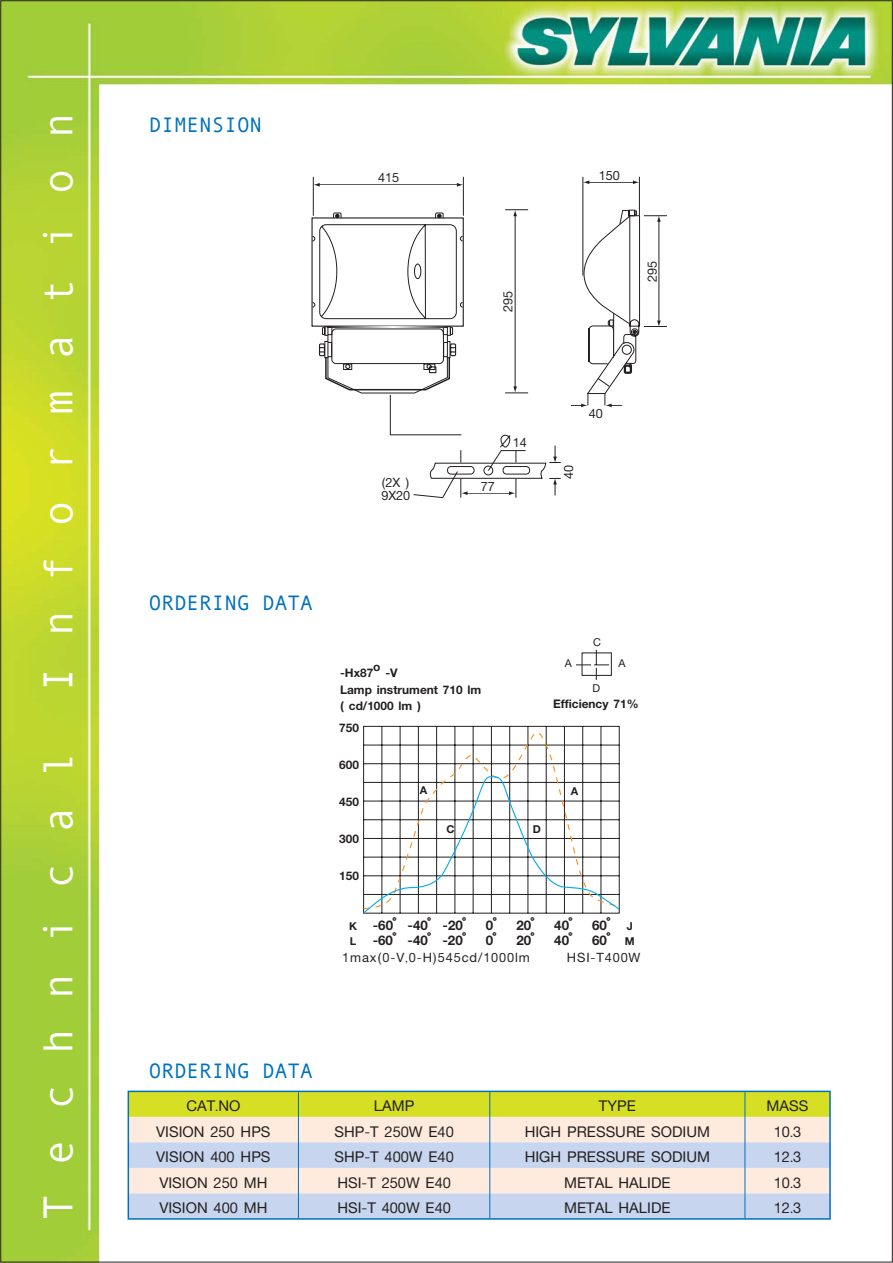
<style>
.page{position:relative;width:893px;height:1263px;background:#fff}
.page>*{position:absolute;margin:0;border:0;box-sizing:border-box;transform-origin:0 0}
.t1{font:42px "Andale Mono";color:#fff}
.t2{font:22.5px "PSL Text";color:#231f20}
.t3{font:21px "Andale Mono";color:#0071bc}
.t4{font:700 20.25px/15px "PSL Text";letter-spacing:.15em;color:#231f20}
.t5{font:19.5px "PSL Text";letter-spacing:.045em;color:#231f20}
.t6{font:700 18px/37.2px "PSL Text";color:#231f20;text-align:justify}
.t7{font:700 16.5px/15px "PSL Text";color:#231f20}
.t8{font:16.5px "PSL Text";color:#231f20}
</style>
<div class="page">
<img style="left:0;top:0;width:893px;height:1263px">
<hr style="left:745px;top:1091px;width:86px;height:1px;background:#0071bc">
<hr style="left:829px;top:1092px;width:2px;height:25px;background:#0071bc">
<hr style="left:829px;top:1117px;width:2px;height:25px;background:#0071bc">
<hr style="left:829px;top:1142px;width:2px;height:26px;background:#0071bc">
<hr style="left:829px;top:1168px;width:2px;height:25px;background:#0071bc">
<hr style="left:829px;top:1193px;width:2px;height:25px;background:#0071bc">
<hr style="left:745px;top:1218px;width:86px;height:2px;background:#0071bc">
<hr style="left:128px;top:1218px;width:362px;height:2px;background:#0071bc">
<hr style="left:490px;top:1218px;width:255px;height:2px;background:#0071bc">
<svg style="left:128px;top:1091px;width:702px;height:127px;background:#dcdebf"></svg>
<svg style="left:363px;top:726px;width:257px;height:6px"></svg>
<svg style="left:362px;top:732px;width:258px;height:42px"></svg>
<svg style="left:362px;top:774px;width:259px;height:140px"></svg>
<div style="left:582px;top:653px;width:30px;height:23px;border:1px solid #231f20"></div>
<svg style="left:576px;top:650px;width:34px;height:30px"></svg>
<svg style="left:310px;top:175px;width:357px;height:326px"></svg>
<h1 class="t1" style="left:34px;top:692px;width:580px;rotate:-90deg">I n f o r m a t i o n</h1>
<h1 class="t1" style="left:34px;top:1220px;width:470px;rotate:-90deg">T e c h n i c a l</h1>
<p class="t3" style="left:149px;top:113px;width:115px">DIMENSION</p>
<p class="t5" style="left:378px;top:164px;width:23px">415</p>
<p class="t5" style="left:599px;top:162px;width:23px">150</p>
<p class="t5" style="left:494px;top:312px;width:23px;rotate:-90deg">295</p>
<p class="t5" style="left:639px;top:282px;width:23px;rotate:-90deg">295</p>
<p class="t5" style="left:381px;top:469px;width:30px">(2X )</p>
<p class="t5" style="left:381px;top:482px;width:30px">9X20</p>
<p class="t5" style="left:481px;top:473px;width:16px">77</p>
<p class="t5" style="left:513px;top:429px;width:16px">14</p>
<p class="t5" style="left:589px;top:400px;width:16px">40</p>
<p class="t5" style="left:555px;top:479px;width:16px;rotate:-90deg">40</p>
<p class="t3" style="left:149px;top:591px;width:165px">ORDERING DATA</p>
<p class="t6" style="left:340px;top:663px;width:143px;line-height:16.5px;text-align:left">-Hx87o -V<br>Lamp instrument 710 lm ( cd/1000 lm )</p>
<p class="t8" style="left:593px;top:631px;width:9px">C</p>
<p class="t8" style="left:592px;top:676px;width:9px">D</p>
<p class="t8" style="left:565px;top:652px;width:9px">A</p>
<p class="t8" style="left:618px;top:652px;width:9px">A</p>
<p class="t6" style="left:553px;top:683px;width:87px">Efficiency 71%</p>
<p class="t6" style="left:339px;top:707px;width:21px">750<br>600<br>450<br>300<br>150</p>
<p class="t7" style="left:349px;top:917px;width:9px">K<br>L</p>
<p class="t7" style="left:420px;top:781px;width:9px">A</p>
<p class="t7" style="left:571px;top:782px;width:9px">A</p>
<p class="t7" style="left:446px;top:820px;width:10px">C</p>
<p class="t7" style="left:533px;top:819px;width:10px">D</p>
<p class="t4" style="left:373px;top:915px;width:242px">-60Ì -40Ì -20Ì 0Ì 20Ì 40Ì 60Ì -60Ì -40Ì -20Ì 0Ì 20Ì 40Ì 60Ì</p>
<p class="t7" style="left:625px;top:917px;width:11px">J<br>M</p>
<p class="t5" style="left:342px;top:944px;width:189px">1max(0-V,0-H)545cd/1000lm</p>
<p class="t5" style="left:567px;top:944px;width:75px">HSI-T400W</p>
<p class="t3" style="left:149px;top:1059px;width:165px">ORDERING DATA</p>
<p class="t2" style="left:186px;top:1091px;width:56px">CAT.NO</p>
<p class="t2" style="left:374px;top:1091px;width:42px">LAMP</p>
<p class="t2" style="left:599px;top:1091px;width:38px">TYPE</p>
<p class="t2" style="left:766px;top:1091px;width:43px">MASS</p>
<p class="t2" style="left:156px;top:1116px;width:116px">VISION 250 HPS</p>
<p class="t2" style="left:334px;top:1116px;width:121px">SHP-T 250W E40</p>
<p class="t2" style="left:525px;top:1116px;width:187px">HIGH PRESSURE SODIUM</p>
<p class="t2" style="left:774px;top:1116px;width:29px">10.3</p>
<p class="t2" style="left:156px;top:1142px;width:116px">VISION 400 HPS</p>
<p class="t2" style="left:334px;top:1142px;width:121px">SHP-T 400W E40</p>
<p class="t2" style="left:525px;top:1142px;width:187px">HIGH PRESSURE SODIUM</p>
<p class="t2" style="left:774px;top:1142px;width:29px">12.3</p>
<p class="t2" style="left:159px;top:1167px;width:110px">VISION 250 MH</p>
<p class="t2" style="left:337px;top:1167px;width:115px">HSI-T 250W E40</p>
<p class="t2" style="left:564px;top:1167px;width:108px">METAL HALIDE</p>
<p class="t2" style="left:774px;top:1167px;width:29px">10.3</p>
<p class="t2" style="left:159px;top:1193px;width:110px">VISION 400 MH</p>
<p class="t2" style="left:337px;top:1193px;width:115px">HSI-T 400W E40</p>
<p class="t2" style="left:564px;top:1193px;width:108px">METAL HALIDE</p>
<p class="t2" style="left:774px;top:1193px;width:29px">12.3</p>
</div>
